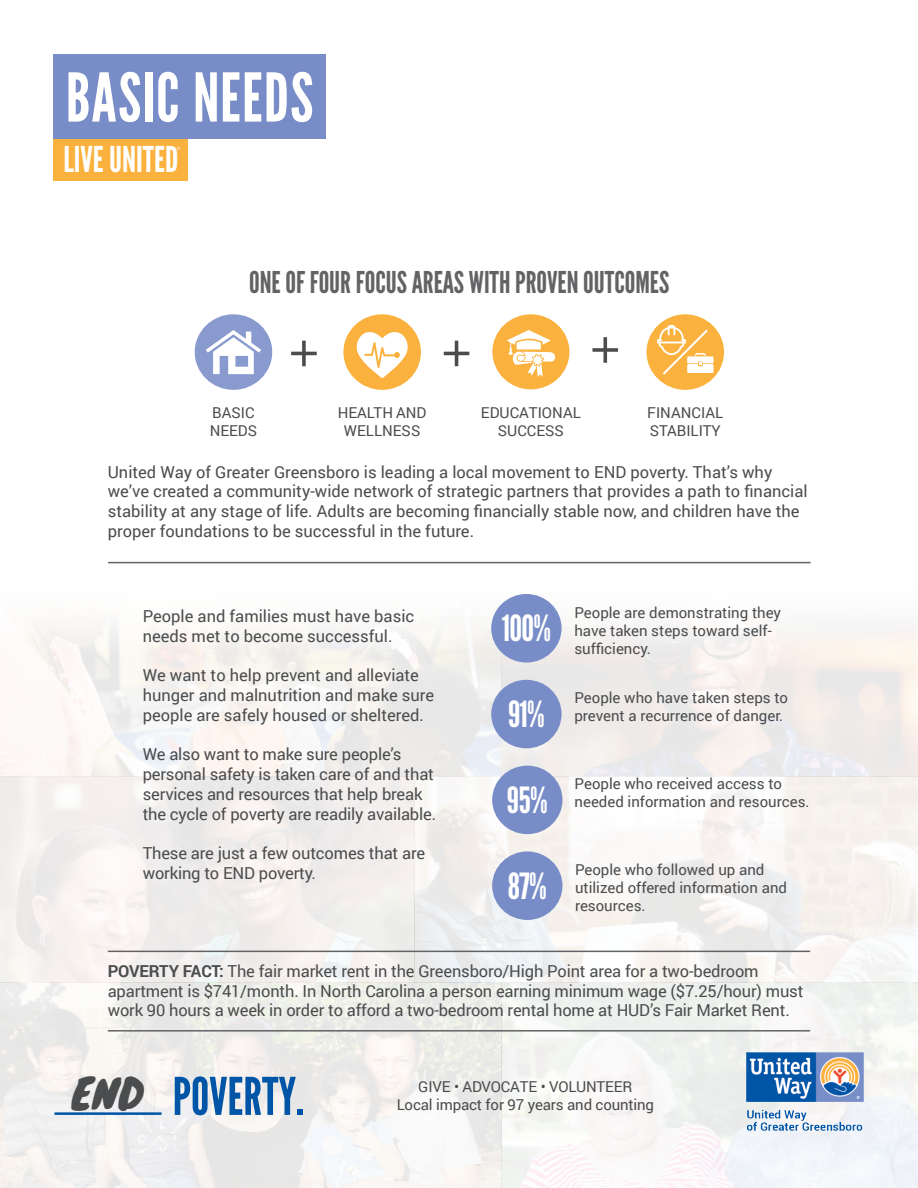
<style>
.page{position:relative;width:918px;height:1188px;background:#fff}
.page>*{position:absolute;margin:0;border:0;box-sizing:border-box;transform-origin:0 0}
.Headline_2a{font:67.05px "League Gothic";letter-spacing:.02em;color:#fff}
.t1{font:51.9px "League Gothic";color:#0155a7}
.t2{font:41.1px "Knewave";color:#4b4c4d}
.t3{font:36px "League Gothic";letter-spacing:-.02em;color:#fff}
.t4{font:35.55px "League Gothic";color:#fff}
.t5{font:30px "League Gothic";color:#636366}
.t6{font:16.5px/19.8px "Roboto";letter-spacing:-.005em;color:#4b4c4d}
.t7{font:15px/18px "Roboto";color:#4b4c4d}
.t8{font:4.5px "League Gothic";color:#fff}
.s1{font-weight:700}
</style>
<div class="page">
<hr style="left:55px;top:1112px;width:107px;height:3px;background:#0155a7">
<img style="left:746px;top:1052px;width:118px;height:82px">
<div style="left:54px;top:138px;width:134px;height:43px;background:#fbb13d"></div>
<div style="left:54px;top:54px;width:272px;height:84px;background:#788dc7"></div>
<hr style="left:108px;top:1030px;width:702px;height:2px;background:#636366">
<hr style="left:108px;top:951px;width:702px;height:1px;background:#636366">
<hr style="left:108px;top:562px;width:703px;height:1px;background:#636366">
<div style="left:491px;top:680px;width:71px;height:68px;background:#788dc7;border-radius:50%"></div>
<div style="left:491px;top:594px;width:71px;height:69px;background:#788dc7;border-radius:50%"></div>
<div style="left:492px;top:851px;width:71px;height:69px;background:#788dc7;border-radius:50%"></div>
<div style="left:492px;top:766px;width:71px;height:68px;background:#788dc7;border-radius:50%"></div>
<hr style="left:455px;top:341px;width:3px;height:25px;background:#4b4c4d">
<hr style="left:444px;top:352px;width:25px;height:3px;background:#4b4c4d">
<svg style="left:603px;top:337px;width:4px;height:26px"></svg>
<svg style="left:592px;top:348px;width:26px;height:4px"></svg>
<div style="left:343px;top:314px;width:78px;height:76px;background:#fbb13d;border-radius:50%"></div>
<svg style="left:357px;top:332px;width:51px;height:46px"></svg>
<div style="left:195px;top:314px;width:77px;height:76px;background:#899ace;border-radius:50%"></div>
<svg style="left:206px;top:330px;width:55px;height:44px"></svg>
<div style="left:647px;top:314px;width:77px;height:76px;background:#fbb13d;border-radius:50%"></div>
<svg style="left:657px;top:325px;width:56px;height:50px"></svg>
<svg style="left:302px;top:341px;width:4px;height:25px"></svg>
<hr style="left:291px;top:352px;width:26px;height:3px;background:#4b4c4d">
<div style="left:492px;top:314px;width:77px;height:75px;background:#fbb13d;border-radius:50%"></div>
<svg style="left:501px;top:330px;width:60px;height:47px"></svg>
<p class="Headline_2a" style="left:66px;top:58px;width:249px">BASIC NEEDS</p>
<p class="t4" style="left:63px;top:138px;width:116px">LIVE UNITED</p>
<p class="t8" style="left:177px;top:145px;width:5px">®</p>
<p class="t5" style="left:249px;top:264px;width:422px">ONE OF FOUR FOCUS AREAS WITH PROVEN OUTCOMES</p>
<p class="t7" style="left:210px;top:403px;width:49px">BASIC<br>NEEDS</p>
<p class="t7" style="left:481px;top:403px;width:101px;text-align:center">EDUCATIONAL<br>SUCCESS</p>
<p class="t7" style="left:338px;top:403px;width:90px;text-align:center">HEALTH AND<br>WELLNESS</p>
<p class="t7" style="left:647px;top:403px;width:77px">FINANCIAL<br>STABILITY</p>
<p class="t6" style="left:108px;top:461px;width:701px">United Way of Greater Greensboro is leading a local movement to END poverty. That’s why we’ve created a community-wide network of strategic partners that provides a path to financial stability at any stage of life. Adults are becoming financially stable now, and children have the proper foundations to be successful in the future.</p>
<p class="t6" style="left:143px;top:605px;width:273px">People and families must have basic needs met to become successful.</p>
<p class="t6" style="left:143px;top:665px;width:293px">We want to help prevent and alleviate hunger and malnutrition and make sure people are safely housed or sheltered.</p>
<p class="t6" style="left:143px;top:744px;width:295px">We also want to make sure people’s personal safety is taken care of and that services and resources that help break the cycle of poverty are readily available.</p>
<p class="t6" style="left:143px;top:843px;width:284px">These are just a few outcomes that are working to END poverty.</p>
<p class="t3" style="left:502px;top:607px;width:51px">100%</p>
<p class="t3" style="left:508px;top:693px;width:38px">91%</p>
<p class="t3" style="left:507px;top:779px;width:42px">95%</p>
<p class="t3" style="left:508px;top:865px;width:40px">87%</p>
<p class="t7" style="left:574px;top:603px;width:208px">People are demonstrating they have taken steps toward self&shy;sufficiency.</p>
<p class="t7" style="left:574px;top:688px;width:215px">People who have taken steps to prevent a recurrence of danger.</p>
<p class="t7" style="left:575px;top:774px;width:236px">People who received access to needed information and resources.</p>
<p class="t7" style="left:575px;top:860px;width:214px">People who followed up and utilized offered information and resources.</p>
<p class="t6" style="left:108px;top:960px;width:697px"><span class="s1">POVERTY FACT:</span> The fair market rent in the Greensboro/High Point area for a two-bedroom apartment is $741/month. In North Carolina a person earning minimum wage ($7.25/hour) must work 90 hours a week in order to afford a two-bedroom rental home at HUD’s Fair Market Rent.</p>
<p class="t2" style="left:71px;top:1061px;width:73px">END</p>
<p class="t7" style="left:418px;top:1077px;width:216px">GIVE • ADVOCATE • VOLUNTEER</p>
<p class="t1" style="left:173px;top:1066px;width:133px">POVERTY.</p>
<p class="t7" style="left:397px;top:1095px;width:259px">Local impact for 97 years and counting</p>
</div>
